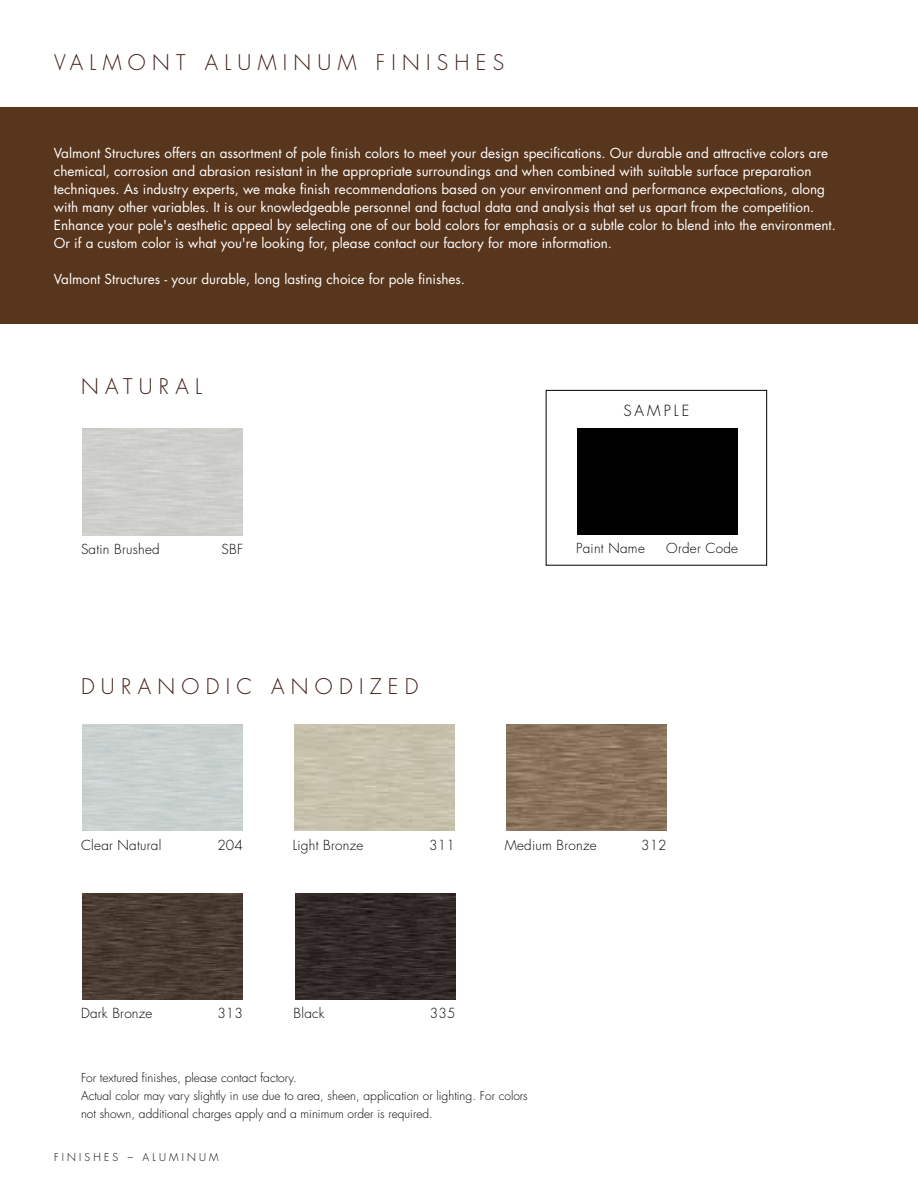
<style>
.page{position:relative;width:918px;height:1188px;background:#fff}
.page>*{position:absolute;margin:0;border:0;box-sizing:border-box;transform-origin:0 0}
.t1{font:300 21px "Futura";letter-spacing:.3em;color:#3f1e17}
.t2{font:300 15px "Futura";letter-spacing:.2em;color:#000}
.t3{font:13.5px/18px "Futura";color:#fff}
.t4{font:300 13.5px "Futura";letter-spacing:.02em;color:#000}
.t5{font:300 12px/18px "Futura";color:#000}
.t6{font:300 10.5px "Futura";letter-spacing:.3em;color:#000}
</style>
<div class="page">
<div style="left:0;top:107px;width:918px;height:216px;background:#58351d"></div>
<div style="left:546px;top:390px;width:221px;height:176px;border:1px solid #000"></div>
<img style="left:82px;top:893px;width:161px;height:107px">
<img style="left:506px;top:724px;width:161px;height:107px">
<img style="left:295px;top:893px;width:161px;height:107px">
<div style="left:577px;top:428px;width:160px;height:107px;background:#000"></div>
<h1 class="t1" style="left:54px;top:49px;width:452px">valmont aluminum f inishes</h1>
<p class="t3" style="left:54px;top:144px;width:783px">Valmont Structures offers an assortment of pole finish colors to meet your design specifications. Our durable and attractive colors are chemical, corrosion and abrasion resistant in the appropriate surroundings and when combined with suitable surface preparation techniques. As industry experts, we make finish recommendations based on your environment and performance expectations, along with many other variables. It is our knowledgeable personnel and factual data and analysis that set us apart from the competition.<br>Enhance your pole's aesthetic appeal by selecting one of our bold colors for emphasis or a subtle color to blend into the environment.<br>Or if a custom color is what you're looking for, please contact our factory for more information.</p>
<p class="t3" style="left:54px;top:270px;width:413px">Valmont Structures - your durable, long lasting choice for pole finishes.</p>
<h1 class="t1" style="left:81px;top:373px;width:123px">natural</h1>
<p class="t4" style="left:81px;top:540px;width:115px">Satin Brushed S</p>
<p class="t4" style="left:229px;top:540px;width:15px">BF</p>
<h1 class="t1" style="left:81px;top:672px;width:339px">duranodic anodized</h1>
<p class="t2" style="left:623px;top:401px;width:67px">sample</p>
<p class="t4" style="left:576px;top:540px;width:163px">Paint Name Order Code</p>
<p class="t4" style="left:81px;top:836px;width:82px">Clear Natural</p>
<p class="t4" style="left:217px;top:836px;width:27px">204</p>
<p class="t4" style="left:293px;top:836px;width:72px">Light Bronze</p>
<p class="t4" style="left:429px;top:836px;width:27px">311</p>
<p class="t4" style="left:505px;top:836px;width:94px">Medium Bronze</p>
<p class="t4" style="left:641px;top:836px;width:27px">312</p>
<p class="t4" style="left:81px;top:1005px;width:73px">Dark Bronze</p>
<p class="t4" style="left:217px;top:1005px;width:27px">313</p>
<p class="t4" style="left:294px;top:1005px;width:33px">Black</p>
<p class="t4" style="left:430px;top:1005px;width:27px">335</p>
<p class="t5" style="left:81px;top:1069px;width:448px">For textured finishes, please contact factory.<br>Actual color may vary slightly in use due to area, sheen, application or lighting. For colors not shown, additional charges apply and a minimum order is required.</p>
<p class="t6" style="left:54px;top:1150px;width:166px">f inishes – aluminum</p>
</div>
